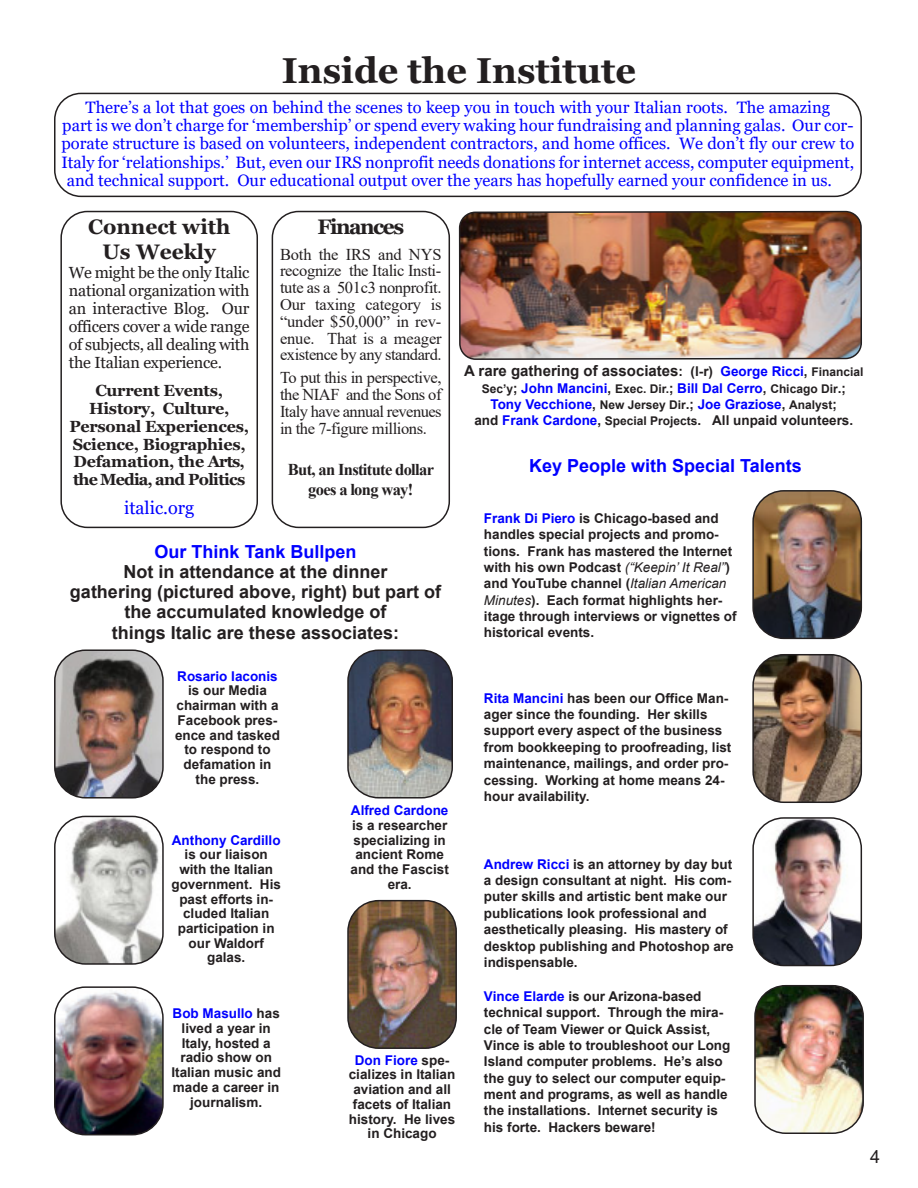
<style>
.page{position:relative;width:918px;height:1188px;background:#fff}
.page>*{position:absolute;margin:0;border:0;box-sizing:border-box;transform-origin:0 0}
.t1{font:700 36px "Georgia";color:#231f20}
.t2{font:700 21px/25.2px "Georgia";color:#231f20;text-align:center}
.t3{font:700 21px "Georgia";letter-spacing:-.07em;color:#231f20}
.t4{font:700 18px "Arial";color:#231f20}
.t5{font:700 18px "Arial";color:#00f}
.t6{font:18px "Georgia";color:#00f}
.t7{font:18px "Arial";color:#231f20}
.t8{font:16.5px "Georgia";color:#00f}
.t9{font:16.5px/16.8px "Times New Roman";letter-spacing:-.025em;color:#231f20;text-align:justify}
.t10{font:700 16.5px "Times New Roman";letter-spacing:-.04em;color:#231f20}
.t11{font:16.2px/17.9px "Georgia";letter-spacing:-.015em;color:#231f20;text-align:justify}
.t12{font:700 16.2px/17.9px "Georgia";letter-spacing:-.015em;color:#231f20;text-align:justify}
.t13{font:700 15px "Arial";color:#231f20}
.t14{font:700 13.5px/14.7px "Arial";color:#231f20;text-align:center}
.t15{font:700 13.5px "Arial";color:#00f}
.t16{font:700 12px "Arial";color:#231f20}
.s1{font-size:13.5px}
.s2{font-size:13.5px;color:#00f}
.s3{font-size:12px}
.s4{color:#231f20}
.s5{font-size:12px;color:#231f20}
.s6{color:#00f}
.s7{font-weight:400;font-style:italic}
</style>
<div class="page">
<img style="left:459px;top:211px;width:403px;height:149px">
<img style="left:752px;top:817px;width:110px;height:149px">
<img style="left:752px;top:490px;width:110px;height:149px">
<img style="left:754px;top:985px;width:110px;height:149px">
<svg style="left:60px;top:211px;width:198px;height:317px"></svg>
<svg style="left:54px;top:93px;width:808px;height:104px"></svg>
<svg style="left:272px;top:211px;width:178px;height:317px"></svg>
<img style="left:54px;top:649px;width:110px;height:150px">
<img style="left:752px;top:654px;width:110px;height:149px">
<svg style="left:54px;top:816px;width:110px;height:149px"></svg>
<img style="left:347px;top:649px;width:106px;height:150px">
<img style="left:347px;top:900px;width:110px;height:149px">
<img style="left:54px;top:986px;width:110px;height:149px">
<p class="t1" style="left:282px;top:50px;width:356px">Inside the Institute</p>
<p class="t8" style="left:86px;top:98px;width:746px">There’s a lot that goes on behind the scenes to keep you in touch with your Italian roots. The amazing</p>
<p class="t8" style="left:62px;top:116px;width:793px">part is we don’t charge for ‘membership’ or spend every waking hour fundraising and planning galas. Our cor-</p>
<p class="t8" style="left:62px;top:134px;width:794px">porate structure is based on volunteers, independent contractors, and home offices. We don’t fly our crew to</p>
<p class="t8" style="left:62px;top:152px;width:794px">Italy for ‘relationships.’ But, even our IRS nonprofit needs donations for internet access, computer equipment,</p>
<p class="t8" style="left:67px;top:171px;width:767px">and technical support. Our educational output over the years has hopefully earned your confidence in us.</p>
<p class="t3" style="left:318px;top:215px;width:88px">Finances</p>
<p class="t9" style="left:280px;top:246px;width:163px">Both the IRS and NYS recognize the Italic Insti&shy;tute as a 501c3 nonprofit.<br>Our taxing category is “under $50,000” in rev&shy;enue. That is a meager existence by any standard.</p>
<p class="t9" style="left:280px;top:369px;width:163px">To put this in perspective, the NIAF and the Sons of Italy have annual revenues in the 7-figure millions.</p>
<p class="t10" style="left:288px;top:460px;width:148px">But, an Institute dollar</p>
<p class="t10" style="left:308px;top:480px;width:107px">goes a long way!</p>
<p class="t2" style="left:88px;top:214px;width:144px">Connect with<br>Us Weekly</p>
<p class="t11" style="left:69px;top:264px;width:182px">We might be the only Italic national organization with an interactive Blog. Our officers cover a wide range of subjects, all dealing with the Italian experience.</p>
<p class="t12" style="left:95px;top:381px;width:129px">Current Events,</p>
<p class="t12" style="left:89px;top:399px;width:142px">History, Culture,</p>
<p class="t12" style="left:69px;top:417px;width:181px">Personal Experiences,</p>
<p class="t12" style="left:73px;top:435px;width:174px">Science, Biographies, Defamation, the Arts, the Media, and Politics</p>
<p class="t6" style="left:124px;top:497px;width:72px">italic.org</p>
<p class="t13" style="left:464px;top:363px;width:401px">A rare gathering of associates<span class="s1">: (l-r)</span> <span class="s2">George Ricci</span><span class="s1">,</span> <span class="s3">Financial</span></p>
<p class="t16" style="left:482px;top:382px;width:366px">Sec’y<span class="s1">;</span> <span class="s2">John Mancini</span><span class="s1">,</span> Exec. Dir.<span class="s1">;</span> <span class="s2">Bill Dal Cerro</span><span class="s1">,</span> Chicago Dir<span class="s1">.;</span></p>
<p class="t15" style="left:490px;top:397px;width:348px">Tony Vecchione<span class="s4">,</span> <span class="s5">New Jersey Dir</span><span class="s4">.;</span> Joe Graziose<span class="s4">,</span> <span class="s5">Analyst</span><span class="s4">;</span></p>
<p class="t14" style="left:474px;top:413px;width:380px">and <span class="s6">Frank Cardone</span>, <span class="s3">Special Projects</span>. All unpaid volunteers.</p>
<p class="t5" style="left:529px;top:456px;width:274px">Key People with Special Talents</p>
<p class="t14" style="left:484px;top:510px;width:254px;line-height:16.4px;text-align:left"><span class="s6">Frank Di Piero</span> is Chicago-based and handles special projects and promo&shy;tions. Frank has mastered the Internet with his own Podcast <span class="s7">(“Keepin’ It Real”</span>) and YouTube channel (<span class="s7">Italian American Minutes</span>). Each format highlights her&shy;itage through interviews or vignettes of historical events.</p>
<p class="t5" style="left:155px;top:542px;width:203px">Our Think Tank Bullpen</p>
<p class="t4" style="left:123px;top:562px;width:266px">Not in attendance at the dinner</p>
<p class="t4" style="left:70px;top:582px;width:373px">gathering (pictured above, right) but part of</p>
<p class="t4" style="left:124px;top:602px;width:264px">the accumulated knowledge of</p>
<p class="t4" style="left:112px;top:622px;width:289px">things Italic are these associates:</p>
<p class="t14" style="left:175px;top:669px;width:107px"><span class="s6">Rosario Iaconis </span>is our Media chairman with a<br>Facebook pres&shy;ence and tasked</p>
<p class="t14" style="left:184px;top:742px;width:89px">to respond to defamation in the press.</p>
<p class="t14" style="left:171px;top:833px;width:111px"><span class="s6">Anthony Cardillo </span>is our liaison with the Italian government. His past efforts in&shy;cluded Italian participation in our Waldorf galas.</p>
<p class="t14" style="left:171px;top:1006px;width:111px"><span class="s6">Bob Masullo</span> has lived a year in<br>Italy, hosted a radio show on<br>Italian music and made a career in journalism.</p>
<p class="t14" style="left:351px;top:803px;width:100px"><span class="s6">Alfred Cardone </span>is a researcher specializing in ancient Rome and the Fascist era.</p>
<p class="t14" style="left:349px;top:1053px;width:108px"><span class="s6">Don Fiore</span> spe&shy;cializes in Italian aviation and all facets of Italian history. He lives in Chicago</p>
<p class="t14" style="left:484px;top:690px;width:249px;line-height:16.4px;text-align:left"><span class="s6">Rita Mancini</span> has been our Office Man&shy;ager since the founding. Her skills support every aspect of the business from bookkeeping to proofreading, list maintenance, mailings, and order pro&shy;cessing. Working at home means 24- hour availability.</p>
<p class="t14" style="left:484px;top:856px;width:251px;line-height:16.4px;text-align:left"><span class="s6">Andrew Ricci</span> is an attorney by day but a design consultant at night. His com&shy;puter skills and artistic bent make our publications look professional and aesthetically pleasing. His mastery of desktop publishing and Photoshop are indispensable.</p>
<p class="t14" style="left:484px;top:988px;width:248px;line-height:16.4px;text-align:left"><span class="s6">Vince Elarde</span> is our Arizona-based technical support. Through the mira&shy;cle of Team Viewer or Quick Assist, Vince is able to troubleshoot our Long Island computer problems. He’s also the guy to select our computer equip&shy;ment and programs, as well as handle the installations. Internet security is his forte. Hackers beware!</p>
<p class="t7" style="left:870px;top:1147px;width:12px">4</p>
</div>
